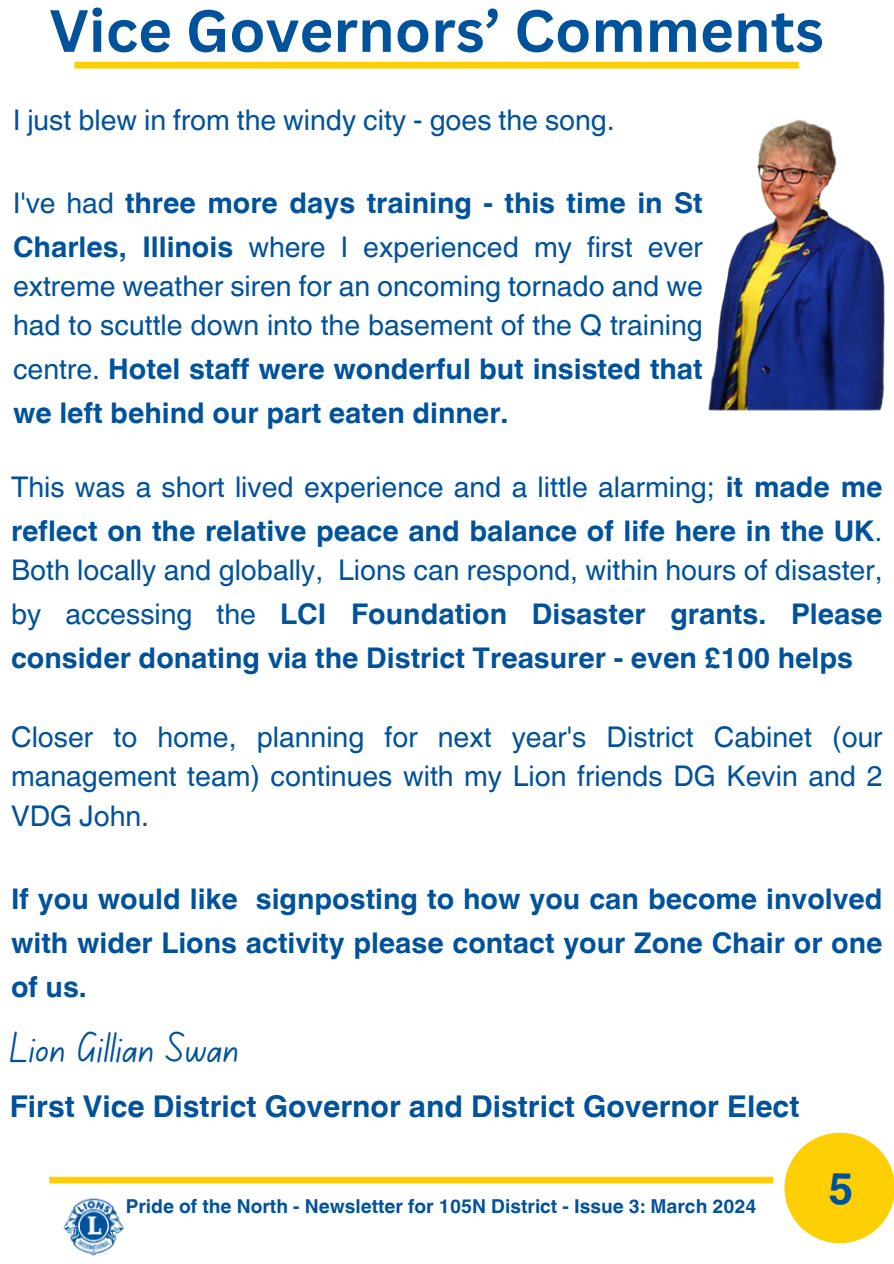
<style>
.page{position:relative;width:894px;height:1264px;background:#fff}
.page>*{position:absolute;margin:0;border:0;box-sizing:border-box;transform-origin:0 0}
.t1{font:700 58.2px "Canva Sans";color:#00529b}
.t2{font:43.5px "Canva School Font";color:#00529b}
.t3{font:700 30px "Helvetica World";color:#00529b}
.t4{font:700 28.5px/43.8px "Helvetica World";color:#00529b}
.t5{font:28.5px/39.3px "Helvetica World";color:#00529b;text-align:justify}
.t6{font:700 19.2px "Helvetica World";color:#00529b}
.s1{font-weight:400}
</style>
<div class="page">
<div style="left:74px;top:62px;width:724px;height:6px;background:#ffcf06"></div>
<div style="left:49px;top:1176px;width:724px;height:7px;background:#ffcf06"></div>
<div style="left:784px;top:1132px;width:109px;height:111px;background:#ffcf06;border-radius:50%"></div>
<img style="left:63px;top:1198px;width:61px;height:58px">
<img style="left:708px;top:119px;width:177px;height:292px">
<h3 class="t1" style="left:49px;top:-10px;width:775px">Vice Governors’ Comments</h3>
<p class="t5" style="left:13px;top:100px;width:603px">I just blew in from the windy city - goes the song.</p>
<p class="t4" style="left:13px;top:178px;width:691px"><span class="s1">I've had</span> three more days training - this time in St<br>Charles, Illinois <span class="s1">where I experienced my first ever</span></p>
<p class="t5" style="left:13px;top:266px;width:691px">extreme weather siren for an oncoming tornado and we had to scuttle down into the basement of the Q training</p>
<p class="t4" style="left:13px;top:344px;width:691px"><span class="s1">centre.</span> Hotel staff were wonderful but insisted that we left behind our part eaten dinner.</p>
<h2 class="t4" style="left:11px;top:462px;width:872px"><span class="s1">This was a short lived experience and a little alarming;</span> it made me reflect on the relative peace and balance of life here in the UK<span class="s1">.</span></h2>
<h2 class="t4" style="left:11px;top:545px;width:872px;text-align:justify"><span class="s1">Both locally and globally, Lions can respond, within hours of disaster, by accessing the</span> LCI Foundation Disaster grants. Please consider donating via the District Treasurer - even £100 helps</h2>
<h3 class="t5" style="left:11px;top:717px;width:872px">Closer to home, planning for next year's District Cabinet (our management team) continues with my Lion friends DG Kevin and 2<br>VDG John.</h3>
<p class="t4" style="left:11px;top:874px;width:872px;text-align:justify">If you would like signposting to how you can become involved with wider Lions activity please contact your Zone Chair or one of us.</p>
<h3 class="t2" style="left:10px;top:1028px;width:231px">Lion Gillian Swan</h3>
<h3 class="t3" style="left:10px;top:1082px;width:790px">First Vice District Governor and District Governor Elect</h3>
<h3 class="t6" style="left:126px;top:1190px;width:632px">Pride of the North - Newsletter for 105N District - Issue 3: March 2024</h3>
</div>
